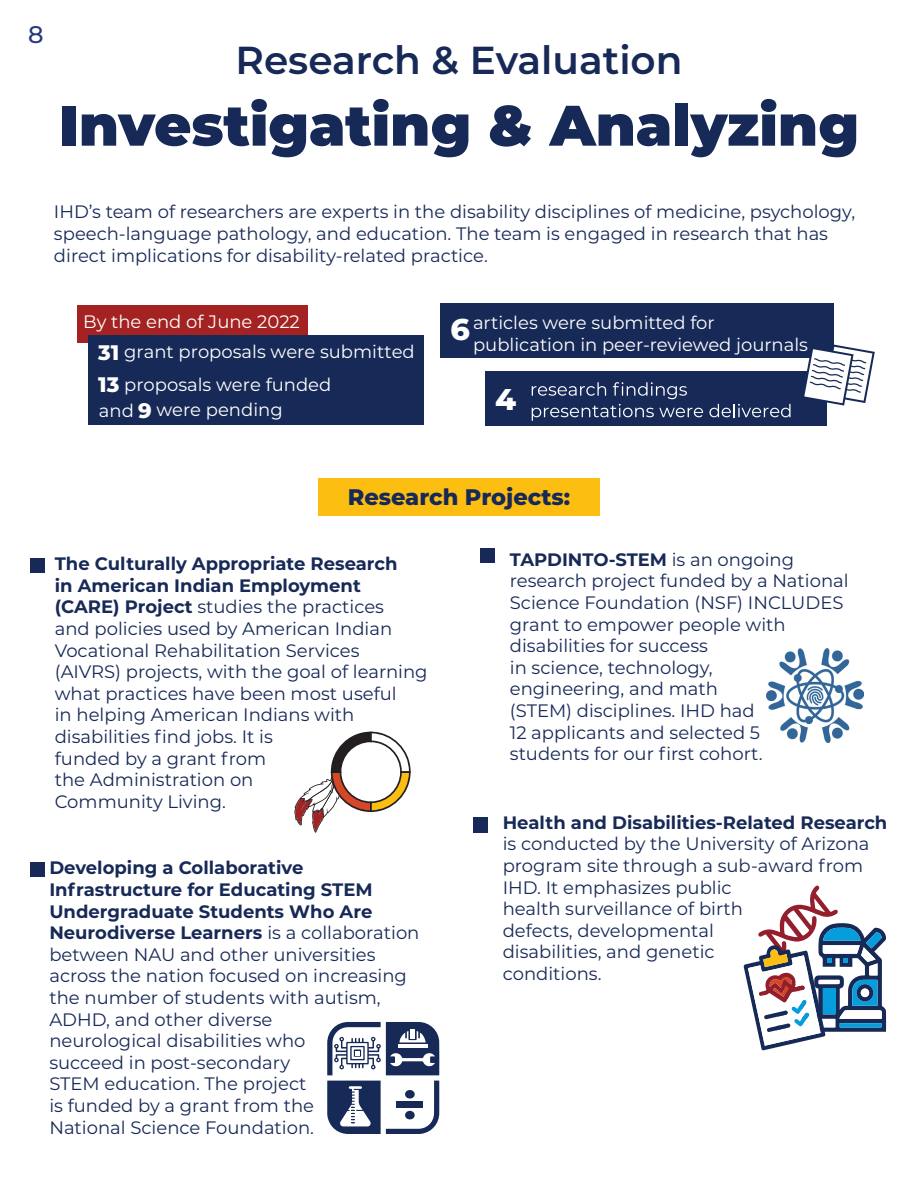
<style>
.page{position:relative;width:918px;height:1188px;background:#fff}
.page>*{position:absolute;margin:0;border:0;box-sizing:border-box;transform-origin:0 0}
.t1{font:900 57px "Montserrat";color:#172957}
.t2{font:600 39px "Montserrat";color:#172957}
.t3{font:800 30px "Montserrat";color:#fff}
.t4{font:500 24px "Montserrat";color:#26387d}
.t5{font:800 22.5px "Montserrat";color:#172957}
.t6{font:18px/21.6px "Montserrat";color:#172957}
.t7{font:700 18px/21.6px "Montserrat";color:#172957}
.t8{font:18px/25.2px "Montserrat";color:#fff}
.s1{font-weight:800;font-size:21px}
.s2{font-weight:400}
</style>
<div class="page">
<div style="left:318px;top:478px;width:282px;height:38px;background:#fdbe12"></div>
<div style="left:78px;top:305px;width:230px;height:37px;background:#a42221"></div>
<div style="left:88px;top:335px;width:336px;height:90px;background:#172957"></div>
<div style="left:440px;top:303px;width:394px;height:55px;background:#172957"></div>
<div style="left:485px;top:371px;width:341px;height:55px;background:#172957"></div>
<div style="left:473px;top:817px;width:14px;height:16px;background:#172957"></div>
<div style="left:480px;top:548px;width:14px;height:15px;background:#172957"></div>
<div style="left:30px;top:862px;width:14px;height:14px;background:#172957"></div>
<div style="left:30px;top:559px;width:14px;height:14px;background:#172957"></div>
<svg style="left:804px;top:344px;width:71px;height:62px"></svg>
<img style="left:766px;top:649px;width:98px;height:93px">
<svg style="left:294px;top:732px;width:117px;height:101px"></svg>
<svg style="left:744px;top:885px;width:142px;height:166px"></svg>
<svg style="left:327px;top:1022px;width:112px;height:53px"></svg>
<svg style="left:327px;top:1081px;width:112px;height:53px"></svg>
<svg style="left:532px;top:382px;width:171px;height:39px"></svg>
<svg style="left:709px;top:404px;width:82px;height:13px"></svg>
<h3 class="t4" style="left:28px;top:17px;width:17px">8</h3>
<h1 class="t2" style="left:235px;top:33px;width:449px">Research &amp; Evaluation</h1>
<h1 class="t1" style="left:59px;top:83px;width:802px">Investigating &amp; Analyzing</h1>
<p class="t6" style="left:54px;top:200px;width:803px">IHD’s team of researchers are experts in the disability disciplines of medicine, psychology, speech-language pathology, and education. The team is engaged in research that has direct implications for disability-related practice.</p>
<p class="t8" style="left:83px;top:309px;width:218px">By the end of June 2022</p>
<p class="t8" style="left:98px;top:338px;width:318px"><span class="s1">31</span> grant proposals were submitted</p>
<p class="t8" style="left:98px;top:371px;width:235px"><span class="s1">13</span> proposals were funded and <span class="s1">9</span> were pending</p>
<p class="t3" style="left:450px;top:308px;width:21px">6</p>
<p class="t8" style="left:473px;top:311px;width:337px;line-height:21.6px">articles were submitted for publication in peer-reviewed journals</p>
<p class="t3" style="left:495px;top:377px;width:22px">4</p>
<h2 class="t5" style="left:348px;top:480px;width:224px">Research Projects:</h2>
<h3 class="t7" style="left:55px;top:552px;width:344px">The Culturally Appropriate Research in American Indian Employment (CARE) Project <span class="s2">studies the practices</span></h3>
<p class="t6" style="left:55px;top:617px;width:374px">and policies used by American Indian<br>Vocational Rehabilitation Services (AIVRS) projects, with the goal of learning what practices have been most useful<br>in helping American Indians with disabilities find jobs. It is<br>funded by a grant from<br>the Administration on<br>Community Living.</p>
<h3 class="t7" style="left:510px;top:548px;width:286px">TAPDINTO-STEM <span class="s2">is an ongoing</span></h3>
<p class="t6" style="left:510px;top:570px;width:340px">research project funded by a National<br>Science Foundation (NSF) INCLUDES grant to empower people with disabilities for success<br>in science, technology,<br>engineering, and math<br>(STEM) disciplines. IHD had<br>12 applicants and selected 5<br>students for our first cohort.</p>
<h3 class="t7" style="left:49px;top:856px;width:372px">Developing a Collaborative Infrastructure for Educating STEM Undergraduate Students Who Are Neurodiverse Learners <span class="s2">is a collaboration</span></h3>
<p class="t6" style="left:49px;top:943px;width:359px">between NAU and other universities across the nation focused on increasing the number of students with autism,<br>ADHD, and other diverse<br>neurological disabilities who<br>succeed in post-secondary<br>STEM education. The project<br>is funded by a grant from the<br>National Science Foundation.</p>
<h3 class="t7" style="left:503px;top:811px;width:386px">Health and Disabilities-Related Research</h3>
<p class="t6" style="left:503px;top:833px;width:368px">is conducted by the University of Arizona program site through a sub-award from<br>IHD. It emphasizes public<br>health surveillance of birth<br>defects, developmental<br>disabilities, and genetic<br>conditions.</p>
</div>
